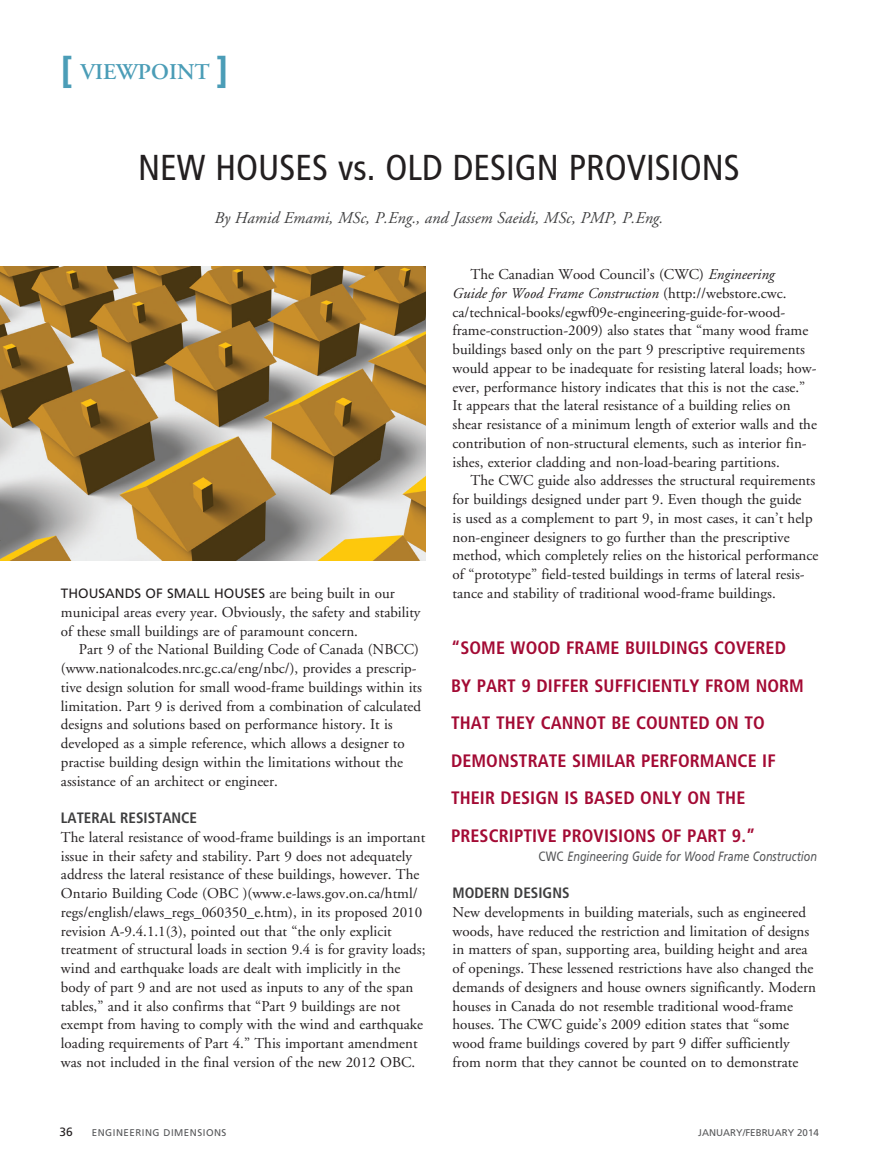
<style>
.page{position:relative;width:878px;height:1175px;background:#fff}
.page>*{position:absolute;margin:0;border:0;box-sizing:border-box;transform-origin:0 0}
.t1{font:condensed 36px "Frutiger";color:#231f20}
.t2{font:600 22.5px "Adobe Garamond";color:#4b9db7}
.t3{font:700 condensed 18px/37.5px "Frutiger";letter-spacing:.005em;color:#a30a34}
.t4{font:italic 16.5px "Adobe Garamond";color:#3e3e3f}
.t5{font:15px/18.8px "Adobe Garamond";color:#231f20}
.t6{font:700 condensed 15px "Frutiger";color:#3e3e3f}
.t7{font:italic 13.5px "Frutiger";color:#57585a;scale:.8 1}
.t8{font:13.5px "Frutiger";color:#231f20}
.t9{font:12px "Frutiger";color:#231f20}
.t10{font:9.75px "Frutiger";letter-spacing:.05em;color:#57585a}
.t11{font:9.75px "Frutiger";color:#57585a}
.s1{font-family:"Frutiger";font-weight:700;font-size:36px}
.s2{font-family:"Frutiger";font-size:13.5px}
.s3{font-style:italic}
.s4{font-style:normal;font-stretch:condensed}
</style>
<div class="page">
<img style="left:0;top:266px;width:425px;height:294px">
<h2 class="t2" style="left:61px;top:60px;width:169px"><span class="s1">[</span> VIEWPOINT <span class="s1">]</span></h2>
<h1 class="t1" style="left:138px;top:147px;width:603px">NEW HOUSES VS. OLD DESIGN PROVISIONS</h1>
<p class="t4" style="left:214px;top:209px;width:450px">By Hamid Emami, MSc, P.Eng., and Jassem Saeidi, MSc, PMP, P.Eng.</p>
<p class="t5" style="left:61px;top:584px;width:361px;text-indent:85px"><span class="s2">O F SM ALL HO USES</span> are being built in our municipal areas every year. Obviously, the safety and stability of these small buildings are of paramount concern.</p>
<p class="t5" style="left:61px;top:640px;width:362px;text-indent:18px">Part 9 of the National Building Code of Canada (NBCC) (www.nationalcodes.nrc.gc.ca/eng/nbc/), provides a prescrip&shy;tive design solution for small wood-frame buildings within its limitation. Part 9 is derived from a combination of calculated designs and solutions based on performance history. It is developed as a simple reference, which allows a designer to practise building design within the limitations without the assistance of an architect or engineer.</p>
<p class="t6" style="left:61px;top:809px;width:138px">LATERAL RESISTANCE</p>
<p class="t5" style="left:61px;top:828px;width:366px">The lateral resistance of wood-frame buildings is an important issue in their safety and stability. Part 9 does not adequately address the lateral resistance of these buildings, however. The Ontario Building Code (OBC )(www.e-laws.gov.on.ca/html/ regs/english/elaws_regs_060350_e.htm), in its proposed 2010 revision A-9.4.1.1(3), pointed out that “the only explicit treatment of structural loads in section 9.4 is for gravity loads; wind and earthquake loads are dealt with implicitly in the body of part 9 and are not used as inputs to any of the span tables,” and it also confirms that “Part 9 buildings are not exempt from having to comply with the wind and earthquake loading requirements of Part 4.” This important amendment was not included in the final version of the new 2012 OBC.</p>
<p class="t8" style="left:61px;top:585px;width:64px">THOUSANDS</p>
<p class="t5" style="left:452px;top:265px;width:366px;text-indent:18px">The Canadian Wood Council’s (CWC) <span class="s3">Engineering<br>Guide for Wood Frame Construction</span> (http://webstore.cwc. ca/technical-books/egwf09e-engineering-guide-for-wood&shy;frame-construction-2009) also states that “many wood frame buildings based only on the part 9 prescriptive requirements would appear to be inadequate for resisting lateral loads; how&shy;ever, performance history indicates that this is not the case.” It appears that the lateral resistance of a building relies on shear resistance of a minimum length of exterior walls and the contribution of non-structural elements, such as interior fin&shy;ishes, exterior cladding and non-load-bearing partitions.</p>
<p class="t5" style="left:452px;top:472px;width:367px;text-indent:18px">The CWC guide also addresses the structural requirements for buildings designed under part 9. Even though the guide<br>is used as a complement to part 9, in most cases, it can’t help non-engineer designers to go further than the prescriptive method, which completely relies on the historical performance of “prototype” field-tested buildings in terms of lateral resis&shy;tance and stability of traditional wood-frame buildings.</p>
<p class="t3" style="left:451px;top:629px;width:352px">“SOME WOOD FRAME BUILDINGS COVERED BY PART 9 DIFFER SUFFICIENTLY FROM NORM THAT THEY CANNOT BE COUNTED ON TO DEMONSTRATE SIMILAR PERFORMANCE IF THEIR DESIGN IS BASED ONLY ON THE PRESCRIPTIVE PROVISIONS OF PART 9.”</p>
<p class="t7" style="left:538px;top:848px;width:350px"><span class="s4">CWC</span> Engineering Guide for Wood Frame Construction</p>
<p class="t6" style="left:452px;top:884px;width:118px">MODERN DESIGNS</p>
<p class="t5" style="left:452px;top:903px;width:365px">New developments in building materials, such as engineered woods, have reduced the restriction and limitation of designs in matters of span, supporting area, building height and area of openings. These lessened restrictions have also changed the demands of designers and house owners significantly. Modern houses in Canada do not resemble traditional wood-frame houses. The CWC guide’s 2009 edition states that “some wood frame buildings covered by part 9 differ sufficiently from norm that they cannot be counted on to demonstrate</p>
<p class="t9" style="left:59px;top:1124px;width:15px">36</p>
<p class="t10" style="left:92px;top:1126px;width:136px">ENGINEERING DIMENSIONS</p>
<p class="t11" style="left:698px;top:1126px;width:122px">JAN UARY/FE BRUARY 2014</p>
</div>
